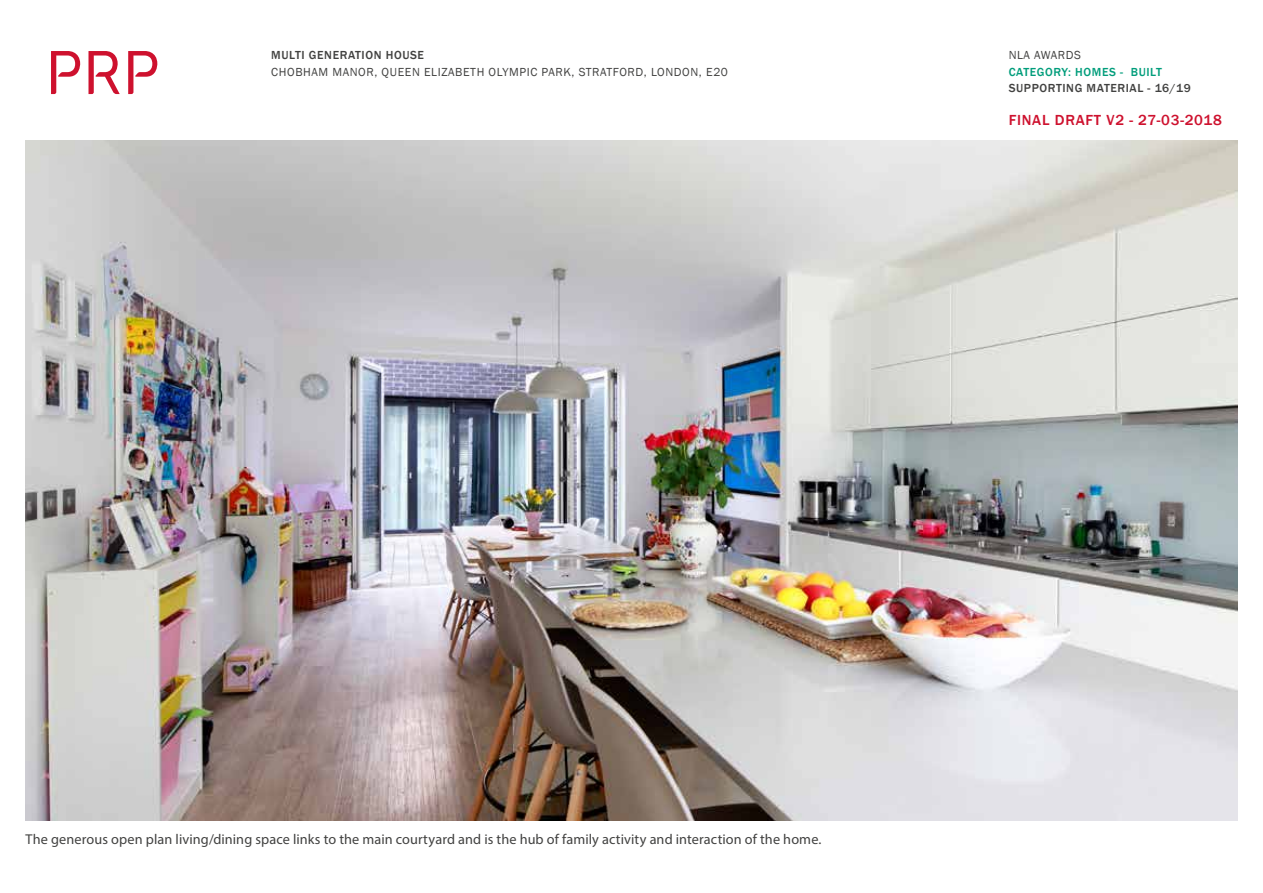
<style>
.page{position:relative;width:1263px;height:893px;background:#fff}
.page>*{position:absolute;margin:0;border:0;box-sizing:border-box;transform-origin:0 0}
.t1{font:500 15px "Franklin Gothic";letter-spacing:.05em;color:#ce112e}
.t2{font:14.25px "Myriad Pro";letter-spacing:.005em;color:#414140}
.t3{font:12px "Franklin Gothic";letter-spacing:.05em;color:#424241}
.t4{font:500 12px "Franklin Gothic";letter-spacing:.05em;color:#414140}
.t5{font:500 12px "Franklin Gothic";letter-spacing:.05em;color:#009d7b}
</style>
<div class="page">
<svg style="left:51px;top:51px;width:29px;height:43px"></svg>
<svg style="left:128px;top:51px;width:29px;height:43px"></svg>
<svg style="left:88px;top:51px;width:32px;height:43px"></svg>
<img style="left:26px;top:140px;width:1211px;height:681px">
<p class="t4" style="left:271px;top:48px;width:154px">MULTI GENERATION HOUSE</p>
<p class="t3" style="left:271px;top:64px;width:458px">CHOBHAM MANOR, QUEEN ELIZABETH OLYMPIC PARK, STRATFORD, LONDON, E20</p>
<p class="t3" style="left:1009px;top:48px;width:74px">NLA AWARDS</p>
<p class="t5" style="left:1009px;top:65px;width:155px">CATEGORY: HOMES - BUILT</p>
<p class="t4" style="left:1009px;top:81px;width:184px">SUPPORTING MATERIAL - 16/19</p>
<p class="t1" style="left:1009px;top:111px;width:215px">FINAL DRAFT V2 - 27-03-2018</p>
<p class="t2" style="left:26px;top:831px;width:797px">The generous open plan living/dining space links to the main courtyard and is the hub of family activity and interaction of the home.</p>
</div>
